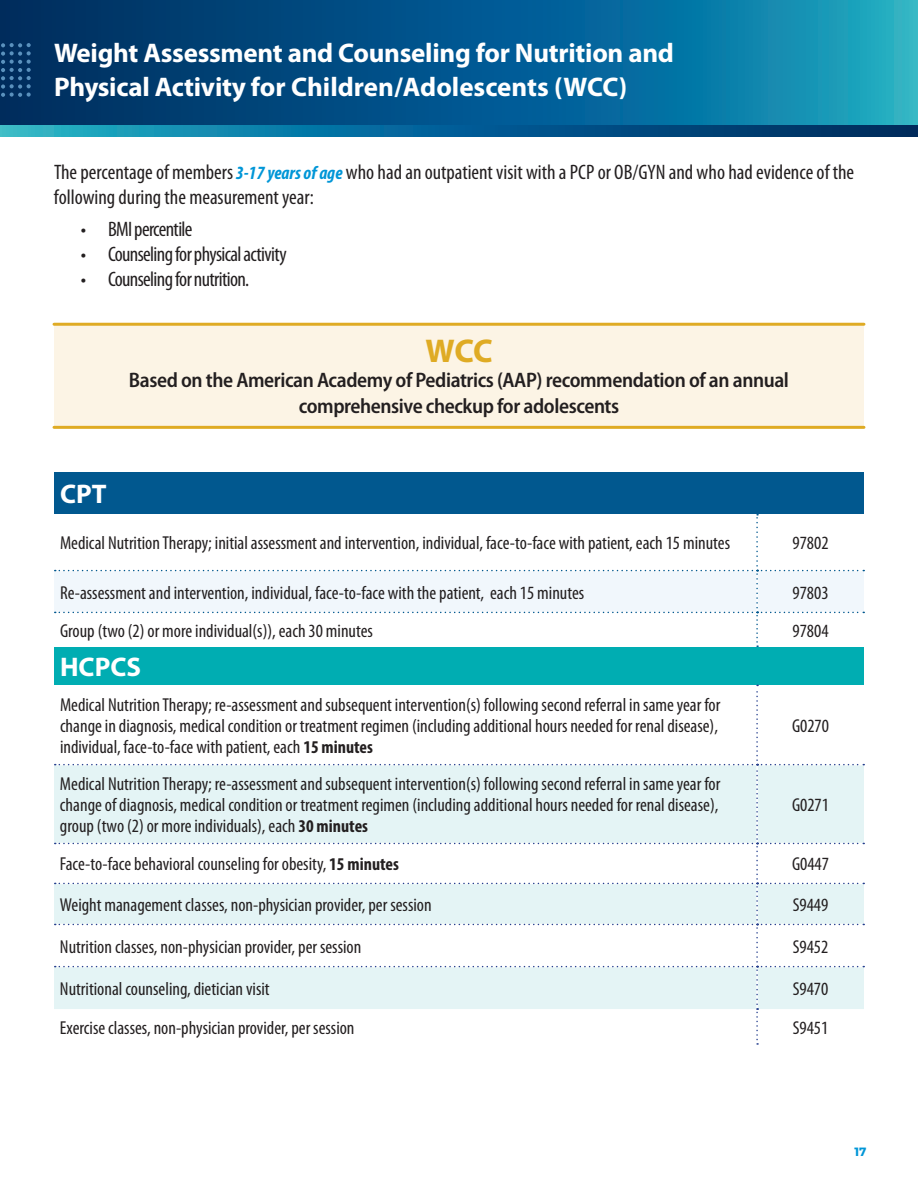
<style>
.page{position:relative;width:918px;height:1188px;background:#fff}
.page>*{position:absolute;margin:0;border:0;box-sizing:border-box;transform-origin:0 0}
.t1{font:700 33px "Myriad Pro";color:#dfab24}
.t2{font:700 27px/34.5px "Myriad Pro";letter-spacing:-.01em;color:#fff}
.t3{font:condensed 21px/25.2px "Myriad Pro";color:#231f20}
.t4{font:600 semi-condensed 21px/25.2px "Myriad Pro";letter-spacing:-.02em;color:#231f20;text-align:center}
.t5{font:condensed 21px "Myriad Pro";letter-spacing:-.03em;color:#231f20}
.t6{font:condensed 18.75px/21px "Myriad Pro";color:#231f20}
.t7{font:700 12px "Montserrat";color:#0196d7}
.s1{font-weight:700;font-style:italic;font-size:18.75px;color:#0196d7}
.s2{font-weight:700;font-size:18px}
</style>
<div class="page">
<svg style="left:0;top:0;width:918px;height:125px;background:#065f8f"></svg>
<div style="left:54px;top:472px;width:810px;height:42px;background:#01588f"></div>
<div style="left:54px;top:647px;width:810px;height:38px;background:#00adb2"></div>
<svg style="left:54px;top:514px;width:810px;height:133px"></svg>
<svg style="left:55px;top:685px;width:809px;height:360px"></svg>
<div style="left:54px;top:323px;width:810px;height:104px;background:#fcf4e5"></div>
<hr style="left:54px;top:323px;width:810px;height:3px;background:#dfab24">
<hr style="left:54px;top:426px;width:810px;height:3px;background:#dfab24">
<svg style="left:0;top:125px;width:918px;height:12px;background:#096693"></svg>
<svg style="left:1px;top:43px;width:30px;height:54px;background:#144372"></svg>
<h2 class="t2" style="left:54px;top:34px;width:622px">Weight Assessment and Counseling for Nutrition and<br>Physical Activity for Children/Adolescents (WCC)</h2>
<p class="t3" style="left:54px;top:159px;width:802px">The percentage of members <span class="s1">3-17 years of age</span> who had an outpatient visit with a PCP or OB/GYN and who had evidence of the following during the measurement year:</p>
<p class="t5" style="left:81px;top:216px;width:113px">• BMI percentile</p>
<p class="t5" style="left:81px;top:242px;width:207px">• Counseling for physical activity</p>
<p class="t5" style="left:81px;top:267px;width:170px">• Counseling for nutrition.</p>
<p class="t1" style="left:425px;top:330px;width:69px">WCC</p>
<p class="t4" style="left:129px;top:368px;width:662px">Based on the American Academy of Pediatrics (AAP) recommendation of an annual comprehensive checkup for adolescents</p>
<p class="t2" style="left:60px;top:476px;width:48px">CPT</p>
<p class="t6" style="left:60px;top:532px;width:672px">Medical Nutrition Therapy; initial assessment and intervention, individual, face-to-face with patient, each 15 minutes</p>
<p class="t6" style="left:792px;top:532px;width:38px">97802</p>
<p class="t6" style="left:60px;top:582px;width:526px">Re-assessment and intervention, individual, face-to-face with the patient, each 15 minutes</p>
<p class="t6" style="left:792px;top:582px;width:38px">97803</p>
<p class="t6" style="left:60px;top:620px;width:314px">Group (two (2) or more individual(s)), each 30 minutes</p>
<p class="t6" style="left:792px;top:620px;width:38px">97804</p>
<p class="t2" style="left:60px;top:649px;width:82px">HCPCS</p>
<p class="t6" style="left:60px;top:694px;width:662px">Medical Nutrition Therapy; re-assessment and subsequent intervention(s) following second referral in same year for change in diagnosis, medical condition or treatment regimen (including additional hours needed for renal disease), individual, face-to-face with patient, each <span class="s2">15 minutes</span></p>
<p class="t6" style="left:792px;top:715px;width:39px">G0270</p>
<p class="t6" style="left:60px;top:773px;width:662px;text-align:justify">Medical Nutrition Therapy; re-assessment and subsequent intervention(s) following second referral in same year for change of diagnosis, medical condition or treatment regimen (including additional hours needed for renal disease), group (two (2) or more individuals), each <span class="s2">30 minutes</span></p>
<p class="t6" style="left:792px;top:794px;width:39px">G0271</p>
<p class="t6" style="left:60px;top:854px;width:341px">Face-to-face behavioral counseling for obesity, <span class="s2">15 minutes</span></p>
<p class="t6" style="left:792px;top:854px;width:39px">G0447</p>
<p class="t6" style="left:60px;top:894px;width:373px">Weight management classes, non-physician provider, per session</p>
<p class="t6" style="left:793px;top:894px;width:37px">S9449</p>
<p class="t6" style="left:60px;top:936px;width:303px">Nutrition classes, non-physician provider, per session</p>
<p class="t6" style="left:793px;top:936px;width:37px">S9452</p>
<p class="t6" style="left:60px;top:978px;width:211px">Nutritional counseling, dietician visit</p>
<p class="t6" style="left:793px;top:978px;width:37px">S9470</p>
<p class="t6" style="left:60px;top:1017px;width:296px">Exercise classes, non-physician provider, per session</p>
<p class="t6" style="left:793px;top:1017px;width:37px">S9451</p>
<p class="t7" style="left:854px;top:1144px;width:13px">17</p>
</div>
